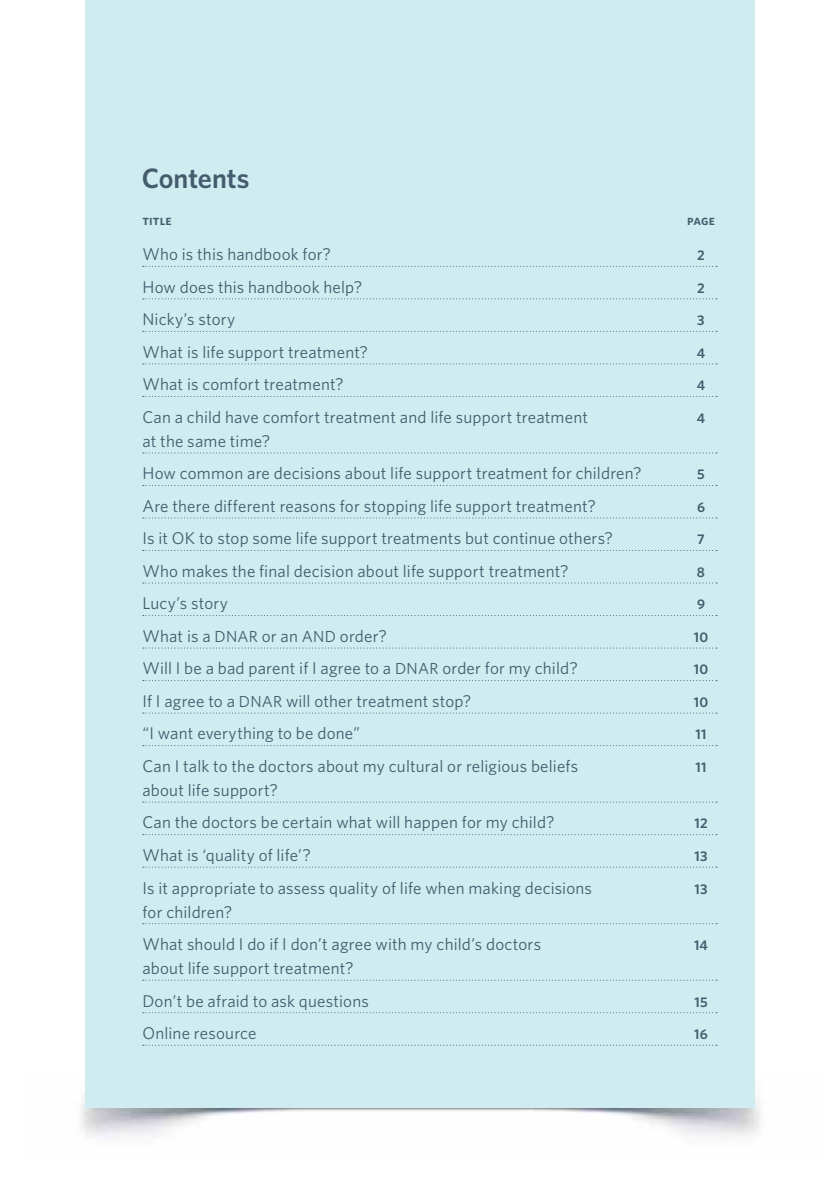
<style>
.page{position:relative;width:840px;height:1191px;background:#fff}
.page>*{position:absolute;margin:0;border:0;box-sizing:border-box;transform-origin:0 0}
.t1{font:600 28px "Whitney";letter-spacing:-.005em;color:#445c6d}
.t2{font:17px/32.6px "Whitney";letter-spacing:.01em;color:#445c6d}
.t3{font:600 14px "Whitney";letter-spacing:.02em;color:#445c6d}
.t4{font:14px "Whitney Semibold SC";letter-spacing:.01em;color:#445c6d}
.s1{font-size:16px}
</style>
<div class="page">
<img style="left:81px;top:1072px;width:680px;height:67px">
<div style="left:85px;top:1px;width:669px;height:1106px;background:#cfecf1"></div>
<svg style="left:143px;top:266px;width:573px;height:1px"></svg>
<svg style="left:143px;top:298px;width:573px;height:1px"></svg>
<svg style="left:143px;top:331px;width:573px;height:1px"></svg>
<svg style="left:143px;top:363px;width:573px;height:1px"></svg>
<svg style="left:143px;top:396px;width:573px;height:1px"></svg>
<svg style="left:143px;top:452px;width:573px;height:1px"></svg>
<svg style="left:143px;top:485px;width:573px;height:1px"></svg>
<svg style="left:143px;top:517px;width:573px;height:1px"></svg>
<svg style="left:143px;top:550px;width:573px;height:1px"></svg>
<svg style="left:143px;top:582px;width:573px;height:1px"></svg>
<svg style="left:143px;top:615px;width:573px;height:1px"></svg>
<svg style="left:143px;top:647px;width:573px;height:1px"></svg>
<svg style="left:143px;top:680px;width:573px;height:1px"></svg>
<svg style="left:143px;top:712px;width:573px;height:1px"></svg>
<svg style="left:143px;top:745px;width:573px;height:1px"></svg>
<svg style="left:143px;top:801px;width:573px;height:1px"></svg>
<svg style="left:143px;top:834px;width:573px;height:1px"></svg>
<svg style="left:143px;top:866px;width:570px;height:1px"></svg>
<svg style="left:143px;top:923px;width:573px;height:1px"></svg>
<svg style="left:143px;top:979px;width:570px;height:1px"></svg>
<svg style="left:143px;top:1012px;width:573px;height:1px"></svg>
<svg style="left:143px;top:1044px;width:570px;height:1px"></svg>
<h1 class="t1" style="left:142px;top:161px;width:109px">Contents</h1>
<p class="t4" style="left:142px;top:211px;width:31px">title</p>
<p class="t4" style="left:686px;top:211px;width:29px">page</p>
<p class="t2" style="left:142px;top:238px;width:190px">Who is this handbook for?</p>
<p class="t3" style="left:696px;top:247px;width:9px">2</p>
<p class="t2" style="left:142px;top:270px;width:221px">How does this handbook help?</p>
<p class="t3" style="left:696px;top:279px;width:9px">2</p>
<p class="t2" style="left:142px;top:303px;width:94px">Nicky’s story</p>
<p class="t3" style="left:697px;top:312px;width:9px">3</p>
<p class="t2" style="left:142px;top:335px;width:227px">What is life support treatment?</p>
<p class="t3" style="left:696px;top:344px;width:10px">4</p>
<p class="t2" style="left:142px;top:368px;width:203px">What is comfort treatment?</p>
<p class="t3" style="left:696px;top:377px;width:10px">4</p>
<p class="t2" style="left:142px;top:400px;width:447px">Can a child have comfort treatment and life support treatment</p>
<p class="t3" style="left:696px;top:409px;width:10px">4</p>
<p class="t2" style="left:142px;top:424px;width:500px">at the same time?<br>How common are decisions about life support treatment for children?</p>
<p class="t3" style="left:696px;top:466px;width:9px">5</p>
<p class="t2" style="left:142px;top:489px;width:454px">Are there different reasons for stopping life support treatment?</p>
<p class="t3" style="left:696px;top:498px;width:9px">6</p>
<p class="t2" style="left:142px;top:522px;width:472px">Is it OK to stop some life support treatments but continue others?</p>
<p class="t3" style="left:696px;top:531px;width:9px">7</p>
<p class="t2" style="left:142px;top:554px;width:427px">Who makes the final decision about life support treatment?</p>
<p class="t3" style="left:696px;top:563px;width:10px">8</p>
<p class="t2" style="left:142px;top:587px;width:87px">Lucy’s story</p>
<p class="t3" style="left:696px;top:596px;width:9px">9</p>
<p class="t2" style="left:142px;top:619px;width:246px">What is a <span class="s1">DNAR</span> or an <span class="s1">AND</span> order?</p>
<p class="t3" style="left:693px;top:628px;width:16px">10</p>
<p class="t2" style="left:142px;top:652px;width:436px">Will I be a bad parent if I agree to a <span class="s1">DNAR</span> order for my child?</p>
<p class="t3" style="left:693px;top:661px;width:16px">10</p>
<p class="t2" style="left:142px;top:684px;width:330px">If I agree to a <span class="s1">DNAR</span> will other treatment stop?</p>
<p class="t3" style="left:693px;top:693px;width:16px">10</p>
<p class="t2" style="left:142px;top:717px;width:219px">“I want everything to be done”</p>
<p class="t3" style="left:695px;top:726px;width:12px">11</p>
<p class="t2" style="left:142px;top:749px;width:437px">Can I talk to the doctors about my cultural or religious beliefs</p>
<p class="t3" style="left:695px;top:758px;width:12px">11</p>
<p class="t2" style="left:142px;top:773px;width:413px">about life support?<br>Can the doctors be certain what will happen for my child?</p>
<p class="t3" style="left:694px;top:815px;width:15px">12</p>
<p class="t2" style="left:142px;top:838px;width:170px">What is ‘quality of life’?</p>
<p class="t3" style="left:694px;top:847px;width:15px">13</p>
<p class="t2" style="left:142px;top:871px;width:451px">Is it appropriate to assess quality of life when making decisions</p>
<p class="t3" style="left:694px;top:880px;width:15px">13</p>
<p class="t2" style="left:142px;top:895px;width:400px">for children?<br>What should I do if I don’t agree with my child’s doctors</p>
<p class="t3" style="left:693px;top:936px;width:15px">14</p>
<p class="t2" style="left:142px;top:951px;width:228px">about life support treatment?<br>Don’t be afraid to ask questions</p>
<p class="t3" style="left:694px;top:993px;width:15px">15</p>
<p class="t2" style="left:142px;top:1016px;width:116px">Online resource</p>
<p class="t3" style="left:693px;top:1025px;width:15px">16</p>
</div>
